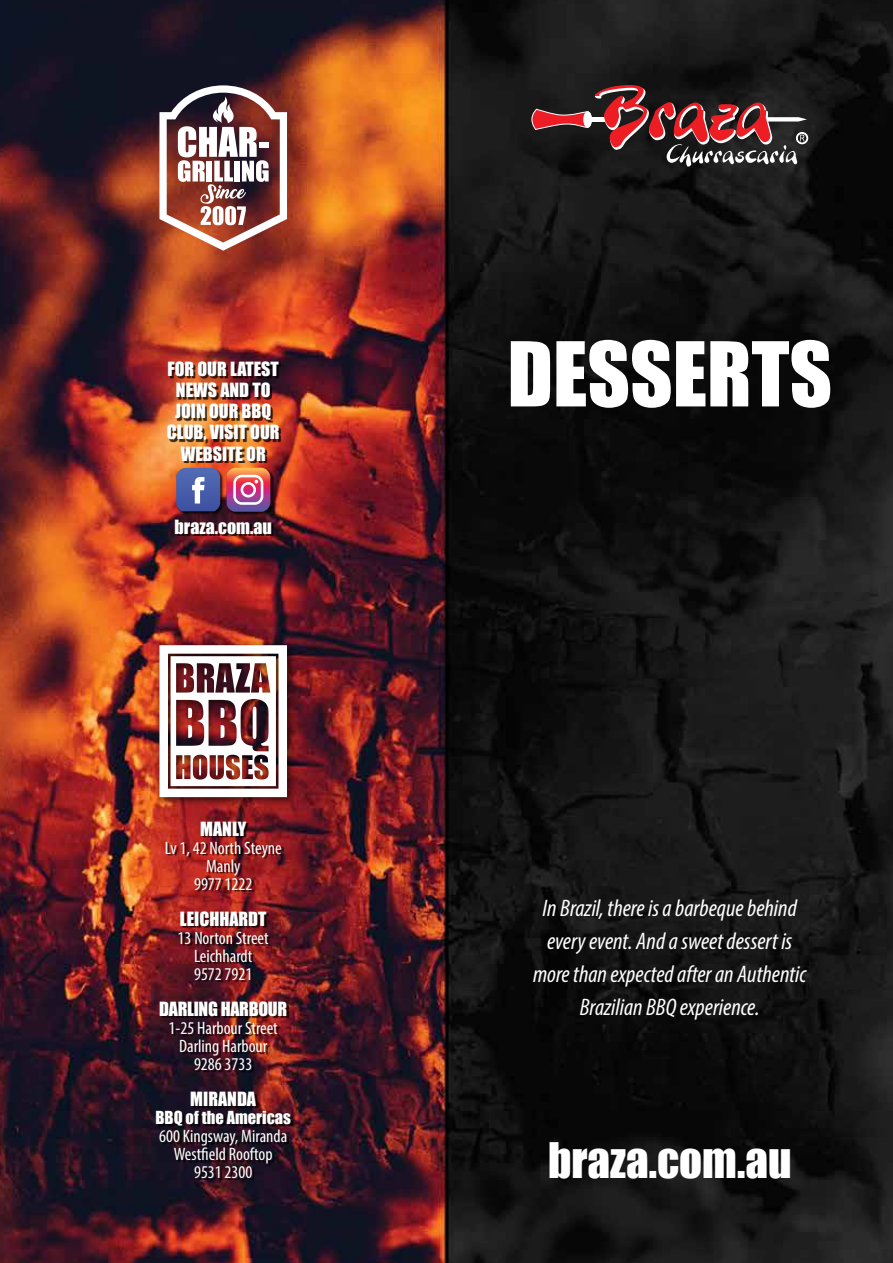
<style>
.page{position:relative;width:893px;height:1263px;background:#fff}
.page>*{position:absolute;margin:0;border:0;box-sizing:border-box;transform-origin:0 0}
.t1{font:82.5px "Impact";color:#fff}
.t2{font:45px "Impact";color:#fff}
.t3{font:italic condensed 24px/33px "Myriad Pro";color:#fff;text-align:center}
.t4{font:condensed 18px/18px "Myriad Pro";color:#fff;text-align:center}
.t5{font:18px/21px "Impact";color:#fff;text-align:center}
.t6{font:16.5px "Impact";color:#fff}
</style>
<div class="page">
<img style="left:0;top:0;width:893px;height:1263px">
<svg style="left:531px;top:85px;width:277px;height:82px;background:#553334"></svg>
<div style="left:153px;top:639px;width:144px;height:168px;background:#000;opacity:.75"></div>
<img style="left:159px;top:645px;width:128px;height:152px">
<div style="left:158px;top:823px;width:135px;height:357px;background:#000;opacity:.75"></div>
<div style="left:169px;top:364px;width:112px;height:98px;background:#000;opacity:.75"></div>
<div style="left:177px;top:521px;width:96px;height:14px;background:#000;opacity:.75"></div>
<div style="left:227px;top:468px;width:47px;height:48px;background:#000;opacity:.75"></div>
<svg style="left:227px;top:468px;width:43px;height:44px;background:#c66f8b"></svg>
<div style="left:176px;top:468px;width:48px;height:48px;background:#000;opacity:.75"></div>
<svg style="left:176px;top:468px;width:44px;height:43px;background:#5e6dad"></svg>
<svg style="left:159px;top:85px;width:128px;height:166px"></svg>
<p class="t5" style="left:167px;top:358px;width:114px">FOR OUR LATEST<br>NEWS AND TO<br>JOIN OUR BBQ<br>CLUB, VISIT OUR<br>WEBSITE OR</p>
<p class="t5" style="left:175px;top:516px;width:99px">braza.com.au</p>
<p class="t5" style="left:200px;top:818px;width:47px">MANLY</p>
<p class="t4" style="left:165px;top:839px;width:119px">Lv 1, 42 North Steyne<br>Manly<br>9977 1222</p>
<p class="t5" style="left:180px;top:908px;width:88px">LEICHHARDT</p>
<p class="t4" style="left:178px;top:929px;width:93px">13 Norton Street<br>Leichhardt<br>9572 7921</p>
<p class="t5" style="left:159px;top:998px;width:130px">DARLING HARBOUR</p>
<p class="t4" style="left:168px;top:1019px;width:111px">1-25 Harbour Street<br>Darling Harbour<br>9286 3733</p>
<p class="t5" style="left:190px;top:1088px;width:67px">MIRANDA</p>
<p class="t6" style="left:155px;top:1105px;width:137px">BBQ of the Americas</p>
<p class="t4" style="left:159px;top:1127px;width:130px">600 Kingsway, Miranda<br>Westfield Rooftop<br>9531 2300</p>
<h1 class="t1" style="left:507px;top:310px;width:326px">DESSERTS</h1>
<h3 class="t3" style="left:533px;top:891px;width:275px">In Brazil, there is a barbeque behind every event. And a sweet dessert is more than expected after an Authentic Brazilian BBQ experience.</h3>
<h2 class="t2" style="left:548px;top:1125px;width:245px">braza.com.au</h2>
</div>
